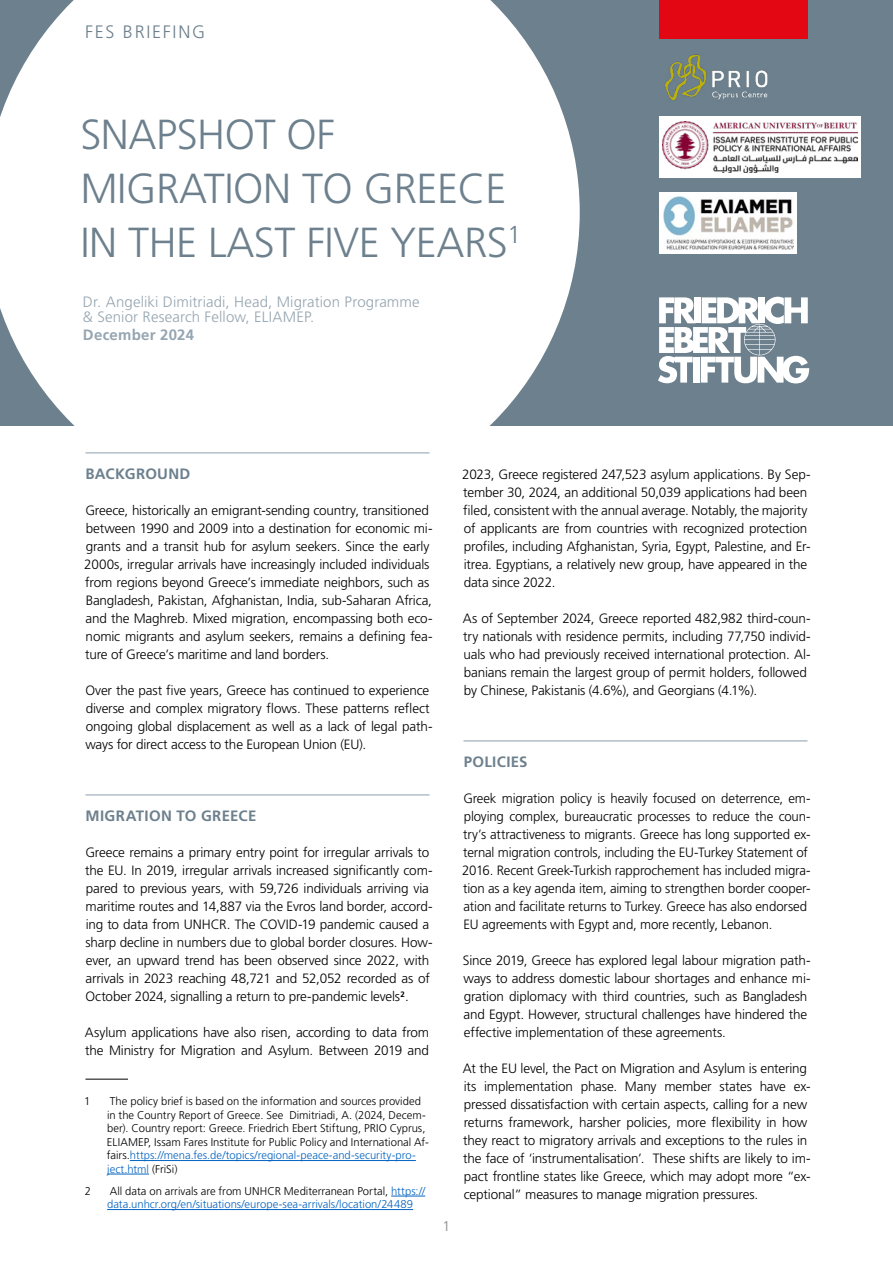
<style>
.page{position:relative;width:893px;height:1263px;background:#fff}
.page>*{position:absolute;margin:0;border:0;box-sizing:border-box;transform-origin:0 0}
.t1{font:300 42px/54px "Frutiger LT Pro";letter-spacing:-.01em;color:#6d808d}
.t2{font:300 18px "Frutiger LT Pro";letter-spacing:.095em;color:#6d808d}
.t3{font:300 15px/15px "Frutiger LT Pro";letter-spacing:.01em;color:#95a5b1}
.t4{font:700 15px "Frutiger LT Pro";letter-spacing:.02em;color:#6d808d}
.t5{font:700 15px "Frutiger LT Pro";letter-spacing:.02em;color:#95a5b1}
.t6{font:300 14.1px "Frutiger LT Pro";color:#878787}
.t7{font:300 13.5px/18px "Frutiger LT Pro";letter-spacing:-.015em;color:#000}
.t8{font:300 11.25px/13.5px "Frutiger LT Pro";color:#000}
.t9{font:300 11.25px/13.5px "Frutiger LT Pro";color:#0563c1}
.s1{color:#0563c1}
.s2{color:#000}
</style>
<div class="page">
<div style="left:0;top:0;width:893px;height:425px;background:#6d808d"></div>
<svg style="left:0;top:0;width:580px;height:425px;fill:#fff"></svg>
<hr style="left:85px;top:452px;width:344px;height:2px;background:#b2bec8">
<hr style="left:85px;top:794px;width:344px;height:2px;background:#b2bec8">
<hr style="left:85px;top:1079px;width:43px;height:1px;background:#000">
<hr style="left:130px;top:1160px;width:286px;height:1px;background:#0563c1">
<hr style="left:107px;top:1174px;width:42px;height:1px;background:#0563c1">
<hr style="left:391px;top:1196px;width:34px;height:1px;background:#0563c1">
<hr style="left:107px;top:1209px;width:306px;height:1px;background:#0563c1">
<hr style="left:463px;top:740px;width:344px;height:2px;background:#b2bec8">
<div style="left:659px;top:192px;width:138px;height:62px;background:#fff"></div>
<img style="left:663px;top:197px;width:130px;height:52px">
<div style="left:659px;top:116px;width:202px;height:61px;background:#fff"></div>
<img style="left:663px;top:122px;width:194px;height:50px">
<img style="left:665px;top:54px;width:103px;height:47px">
<svg style="left:658px;top:297px;width:151px;height:86px"></svg>
<div style="left:659px;top:0;width:149px;height:38px;background:#e30613"></div>
<h2 class="t2" style="left:85px;top:22px;width:122px">FES BRIEFING</h2>
<h1 class="t1" style="left:80px;top:108px;width:442px">SNAPSHOT OF<br>MIGRATION TO GREECE<br>IN THE LAST FIVE YEARS<sup>1</sup></h1>
<p class="t3" style="left:83px;top:294px;width:338px">Dr. Angeliki Dimitriadi, Head, Migration Programme &amp; Senior Research Fellow, ELIAMEP.</p>
<p class="t5" style="left:83px;top:326px;width:113px">December 2024</p>
<p class="t4" style="left:85px;top:465px;width:106px">BACKGROUND</p>
<p class="t7" style="left:84px;top:501px;width:350px">Greece, historically an emigrant-sending country, transitioned between 1990 and 2009 into a destination for economic mi&shy;grants and a transit hub for asylum seekers. Since the early 2000s, irregular arrivals have increasingly included individuals from regions beyond Greece’s immediate neighbors, such as Bangladesh, Pakistan, Afghanistan, India, sub-Saharan Africa, and the Maghreb. Mixed migration, encompassing both eco&shy;nomic migrants and asylum seekers, remains a defining fea&shy;ture of Greece’s maritime and land borders.</p>
<p class="t7" style="left:85px;top:681px;width:349px">Over the past five years, Greece has continued to experience diverse and complex migratory flows. These patterns reflect ongoing global displacement as well as a lack of legal path&shy;ways for direct access to the European Union (EU).</p>
<p class="t4" style="left:85px;top:807px;width:173px">MIGRATION TO GREECE</p>
<p class="t7" style="left:85px;top:843px;width:349px">Greece remains a primary entry point for irregular arrivals to the EU. In 2019, irregular arrivals increased significantly com&shy;pared to previous years, with 59,726 individuals arriving via maritime routes and 14,887 via the Evros land border, accord&shy;ing to data from UNHCR. The COVID-19 pandemic caused a sharp decline in numbers due to global border closures. How&shy;ever, an upward trend has been observed since 2022, with arrivals in 2023 reaching 48,721 and 52,052 recorded as of October 2024, signalling a return to pre-pandemic levels<sup>2</sup>.</p>
<p class="t7" style="left:85px;top:1023px;width:346px">Asylum applications have also risen, according to data from the Ministry for Migration and Asylum. Between 2019 and</p>
<p class="t8" style="left:84px;top:1095px;width:8px">1</p>
<p class="t8" style="left:107px;top:1095px;width:324px">The policy brief is based on the information and sources provided in the Country Report of Greece. See Dimitriadi, A. (2024, Decem&shy;ber). Country report: Greece. Friedrich Ebert Stiftung, PRIO Cyprus, ELIAMEP, Issam Fares Institute for Public Policy and International Af&shy;fairs.<span class="s1">https://mena.fes.de/topics/regional-peace-and-security-pro&shy;ject.html</span> (FriSi)</p>
<p class="t8" style="left:85px;top:1184px;width:8px">2</p>
<p class="t9" style="left:107px;top:1184px;width:320px"><span class="s2">All data on arrivals are from UNHCR Mediterranean Portal,</span> https:// data.unhcr.org/en/situations/europe-sea-arrivals/location/24489</p>
<p class="t6" style="left:443px;top:1218px;width:9px">1</p>
<p class="t7" style="left:462px;top:465px;width:350px">2023, Greece registered 247,523 asylum applications. By Sep&shy;tember 30, 2024, an additional 50,039 applications had been filed, consistent with the annual average. Notably, the majority of applicants are from countries with recognized protection profiles, including Afghanistan, Syria, Egypt, Palestine, and Er&shy;itrea. Egyptians, a relatively new group, have appeared in the data since 2022.</p>
<p class="t7" style="left:463px;top:609px;width:349px">As of September 2024, Greece reported 482,982 third-coun&shy;try nationals with residence permits, including 77,750 individ&shy;uals who had previously received international protection. Al&shy;banians remain the largest group of permit holders, followed by Chinese, Pakistanis (4.6%), and Georgians (4.1%).</p>
<p class="t4" style="left:464px;top:753px;width:65px">POLICIES</p>
<p class="t7" style="left:462px;top:789px;width:350px">Greek migration policy is heavily focused on deterrence, em&shy;ploying complex, bureaucratic processes to reduce the coun&shy;try’s attractiveness to migrants. Greece has long supported ex&shy;ternal migration controls, including the EU-Turkey Statement of 2016. Recent Greek-Turkish rapprochement has included migra&shy;tion as a key agenda item, aiming to strengthen border cooper&shy;ation and facilitate returns to Turkey. Greece has also endorsed EU agreements with Egypt and, more recently, Lebanon.</p>
<p class="t7" style="left:463px;top:951px;width:349px">Since 2019, Greece has explored legal labour migration path&shy;ways to address domestic labour shortages and enhance mi&shy;gration diplomacy with third countries, such as Bangladesh and Egypt. However, structural challenges have hindered the effective implementation of these agreements.</p>
<p class="t7" style="left:463px;top:1059px;width:349px">At the EU level, the Pact on Migration and Asylum is entering its implementation phase. Many member states have ex&shy;pressed dissatisfaction with certain aspects, calling for a new returns framework, harsher policies, more flexibility in how they react to migratory arrivals and exceptions to the rules in the face of ‘instrumentalisation’. These shifts are likely to im&shy;pact frontline states like Greece, which may adopt more “ex&shy;ceptional” measures to manage migration pressures.</p>
</div>
